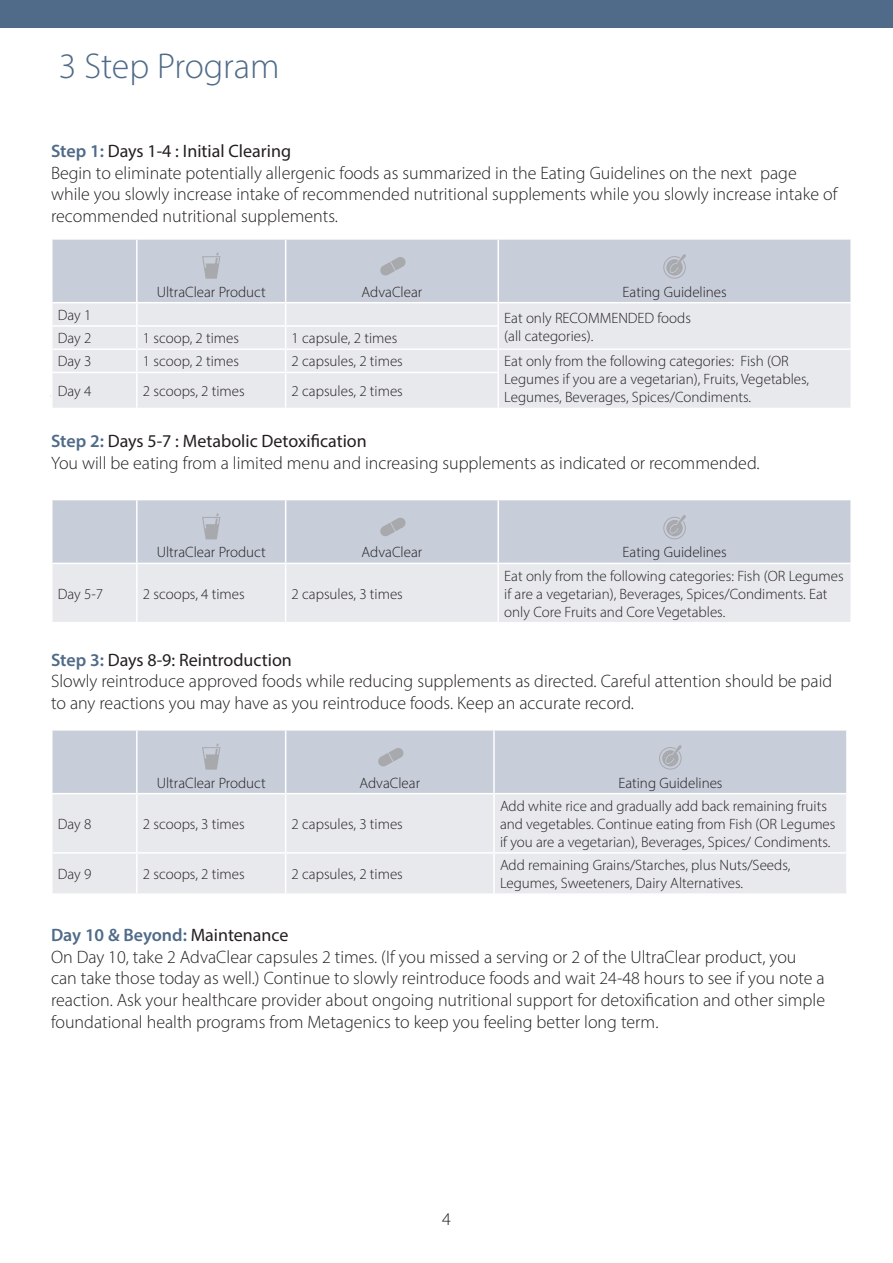
<style>
.page{position:relative;width:893px;height:1263px;background:#fff}
.page>*{position:absolute;margin:0;border:0;box-sizing:border-box;transform-origin:0 0}
.t1{font:300 36px "Myriad Pro";color:#4f6b89}
.t2{font:300 18px/21.6px "Myriad Pro";color:#231f20}
.t3{font:18px "Myriad Pro";color:#231f20}
.t4{font:600 18px "Myriad Pro";color:#4f6b89}
.t5{font:300 15px/18px "Myriad Pro";color:#231f20}
.s1{font-weight:600;color:#4f6b89}
.s2{font-weight:400}
.s3{font-weight:400;color:#231f20}
</style>
<div class="page">
<div style="left:0;top:0;width:893px;height:27px;background:#4f6b89"></div>
<div style="left:53px;top:240px;width:797px;height:62px;background:#c7cdd9"></div>
<div style="left:53px;top:303px;width:797px;height:105px;background:#e8e9ed"></div>
<hr style="left:136px;top:240px;width:2px;height:62px;background:#fff">
<hr style="left:285px;top:240px;width:1px;height:62px;background:#fff">
<hr style="left:497px;top:240px;width:2px;height:62px;background:#fff">
<hr style="left:136px;top:303px;width:2px;height:22px;background:#fff">
<hr style="left:497px;top:303px;width:2px;height:22px;background:#fff">
<hr style="left:53px;top:325px;width:84px;height:2px;background:#fff">
<hr style="left:137px;top:325px;width:149px;height:2px;background:#fff">
<hr style="left:136px;top:327px;width:2px;height:21px;background:#fff">
<hr style="left:286px;top:325px;width:213px;height:2px;background:#fff">
<hr style="left:497px;top:327px;width:2px;height:21px;background:#fff">
<hr style="left:53px;top:348px;width:84px;height:2px;background:#fff">
<hr style="left:137px;top:348px;width:149px;height:2px;background:#fff">
<hr style="left:136px;top:350px;width:2px;height:22px;background:#fff">
<hr style="left:286px;top:348px;width:212px;height:2px;background:#fff">
<svg style="left:285px;top:303px;width:1px;height:69px"></svg>
<hr style="left:498px;top:348px;width:352px;height:2px;background:#fff">
<hr style="left:497px;top:350px;width:2px;height:22px;background:#fff">
<hr style="left:53px;top:372px;width:84px;height:1px;background:#fff">
<hr style="left:137px;top:372px;width:149px;height:1px;background:#fff">
<hr style="left:136px;top:373px;width:2px;height:35px;background:#fff">
<hr style="left:286px;top:372px;width:213px;height:1px;background:#fff">
<hr style="left:285px;top:373px;width:1px;height:35px;background:#fff">
<hr style="left:497px;top:373px;width:2px;height:35px;background:#fff">
<svg style="left:202px;top:252px;width:18px;height:27px"></svg>
<svg style="left:380px;top:256px;width:26px;height:20px"></svg>
<svg style="left:663px;top:254px;width:23px;height:25px"></svg>
<div style="left:53px;top:500px;width:797px;height:63px;background:#c7cdd9"></div>
<div style="left:53px;top:564px;width:797px;height:58px;background:#e8e9ed"></div>
<hr style="left:136px;top:500px;width:2px;height:63px;background:#fff">
<hr style="left:285px;top:500px;width:1px;height:63px;background:#fff">
<hr style="left:497px;top:500px;width:2px;height:63px;background:#fff">
<hr style="left:136px;top:564px;width:2px;height:58px;background:#fff">
<hr style="left:285px;top:564px;width:1px;height:58px;background:#fff">
<hr style="left:497px;top:564px;width:2px;height:58px;background:#fff">
<svg style="left:202px;top:513px;width:18px;height:26px"></svg>
<svg style="left:380px;top:517px;width:26px;height:20px"></svg>
<svg style="left:663px;top:515px;width:23px;height:24px"></svg>
<div style="left:53px;top:730px;width:793px;height:63px;background:#c7cdd9"></div>
<div style="left:53px;top:794px;width:793px;height:99px;background:#e8e9ed"></div>
<hr style="left:136px;top:730px;width:2px;height:63px;background:#fff">
<hr style="left:285px;top:730px;width:1px;height:63px;background:#fff">
<hr style="left:493px;top:730px;width:2px;height:63px;background:#fff">
<hr style="left:136px;top:794px;width:2px;height:58px;background:#fff">
<hr style="left:285px;top:794px;width:1px;height:58px;background:#fff">
<hr style="left:493px;top:794px;width:2px;height:58px;background:#fff">
<hr style="left:53px;top:852px;width:84px;height:2px;background:#fff">
<hr style="left:137px;top:852px;width:149px;height:2px;background:#fff">
<hr style="left:136px;top:854px;width:2px;height:39px;background:#fff">
<hr style="left:286px;top:852px;width:208px;height:2px;background:#fff">
<hr style="left:285px;top:854px;width:1px;height:39px;background:#fff">
<hr style="left:494px;top:852px;width:352px;height:2px;background:#fff">
<hr style="left:493px;top:854px;width:2px;height:39px;background:#fff">
<svg style="left:202px;top:743px;width:18px;height:27px"></svg>
<svg style="left:377px;top:747px;width:27px;height:20px"></svg>
<svg style="left:659px;top:745px;width:23px;height:25px"></svg>
<p class="t1" style="left:59px;top:44px;width:222px">3 Step Program</p>
<p class="t2" style="left:51px;top:140px;width:788px"><span class="s1">Step 1:</span> <span class="s2">Days 1-4 : Initial Clearing<br></span>Begin to eliminate potentially allergenic foods as summarized in the Eating Guidelines on the next page while you slowly increase intake of recommended nutritional supplements while you slowly increase intake of recommended nutritional supplements.</p>
<p class="t5" style="left:157px;top:283px;width:111px">UltraClear Product</p>
<p class="t5" style="left:362px;top:283px;width:62px">AdvaClear</p>
<p class="t5" style="left:623px;top:283px;width:106px">Eating Guidelines</p>
<p class="t5" style="left:58px;top:306px;width:35px">Day 1</p>
<p class="t5" style="left:504px;top:308px;width:188px">Eat only RECOMMENDED foods</p>
<p class="t5" style="left:58px;top:329px;width:35px">Day 2</p>
<p class="t5" style="left:143px;top:329px;width:98px">1 scoop, 2 times</p>
<p class="t5" style="left:292px;top:329px;width:107px">1 capsule, 2 times</p>
<p class="t5" style="left:504px;top:326px;width:91px">(all categories).</p>
<p class="t5" style="left:58px;top:352px;width:35px">Day 3</p>
<p class="t5" style="left:143px;top:352px;width:98px">1 scoop, 2 times</p>
<p class="t5" style="left:292px;top:352px;width:113px">2 capsules, 2 times</p>
<p class="t5" style="left:504px;top:352px;width:306px">Eat only from the following categories: Fish (OR<br>Legumes if you are a vegetarian), Fruits, Vegetables,<br>Legumes, Beverages, Spices/Condiments.</p>
<p class="t5" style="left:58px;top:382px;width:35px">Day 4</p>
<p class="t5" style="left:143px;top:382px;width:103px">2 scoops, 2 times</p>
<p class="t5" style="left:292px;top:382px;width:113px">2 capsules, 2 times</p>
<p class="t3" style="left:51px;top:430px;width:317px"><span class="s1">Step 2:</span> Days 5-7 : Metabolic Detoxification</p>
<p class="t2" style="left:51px;top:452px;width:710px">You will be eating from a limited menu and increasing supplements as indicated or recommended.</p>
<p class="t5" style="left:157px;top:543px;width:111px">UltraClear Product</p>
<p class="t5" style="left:362px;top:543px;width:62px">AdvaClear</p>
<p class="t5" style="left:623px;top:543px;width:106px">Eating Guidelines</p>
<p class="t5" style="left:58px;top:584px;width:47px">Day 5-7</p>
<p class="t5" style="left:143px;top:584px;width:103px">2 scoops, 4 times</p>
<p class="t5" style="left:292px;top:584px;width:113px">2 capsules, 3 times</p>
<p class="t5" style="left:504px;top:566px;width:341px">Eat only from the following categories: Fish (OR Legumes if are a vegetarian), Beverages, Spices/Condiments. Eat only Core Fruits and Core Vegetables.</p>
<p class="t3" style="left:51px;top:649px;width:242px"><span class="s1">Step 3:</span> Days 8-9: Reintroduction</p>
<p class="t2" style="left:51px;top:670px;width:783px">Slowly reintroduce approved foods while reducing supplements as directed. Careful attention should be paid to any reactions you may have as you reintroduce foods. Keep an accurate record.</p>
<p class="t5" style="left:157px;top:773px;width:111px">UltraClear Product</p>
<p class="t5" style="left:359px;top:773px;width:62px">AdvaClear</p>
<p class="t5" style="left:618px;top:773px;width:106px">Eating Guidelines</p>
<p class="t5" style="left:58px;top:815px;width:35px">Day 8</p>
<p class="t5" style="left:143px;top:815px;width:103px">2 scoops, 3 times</p>
<p class="t5" style="left:292px;top:815px;width:113px">2 capsules, 3 times</p>
<p class="t5" style="left:500px;top:797px;width:337px">Add white rice and gradually add back remaining fruits and vegetables. Continue eating from Fish (OR Legumes if you are a vegetarian), Beverages, Spices/ Condiments.</p>
<p class="t5" style="left:58px;top:865px;width:35px">Day 9</p>
<p class="t5" style="left:143px;top:865px;width:103px">2 scoops, 2 times</p>
<p class="t5" style="left:292px;top:865px;width:113px">2 capsules, 2 times</p>
<p class="t5" style="left:500px;top:856px;width:292px">Add remaining Grains/Starches, plus Nuts/Seeds,<br>Legumes, Sweeteners, Dairy Alternatives.</p>
<p class="t4" style="left:51px;top:923px;width:239px">Day 10 &amp; Beyond: <span class="s3">Maintenance</span></p>
<p class="t2" style="left:51px;top:946px;width:775px">On Day 10, take 2 AdvaClear capsules 2 times. (If you missed a serving or 2 of the UltraClear product, you can take those today as well.) Continue to slowly reintroduce foods and wait 24-48 hours to see if you note a reaction. Ask your healthcare provider about ongoing nutritional support for detoxification and other simple foundational health programs from Metagenics to keep you feeling better long term.</p>
<p class="t2" style="left:442px;top:1208px;width:10px">4</p>
</div>
